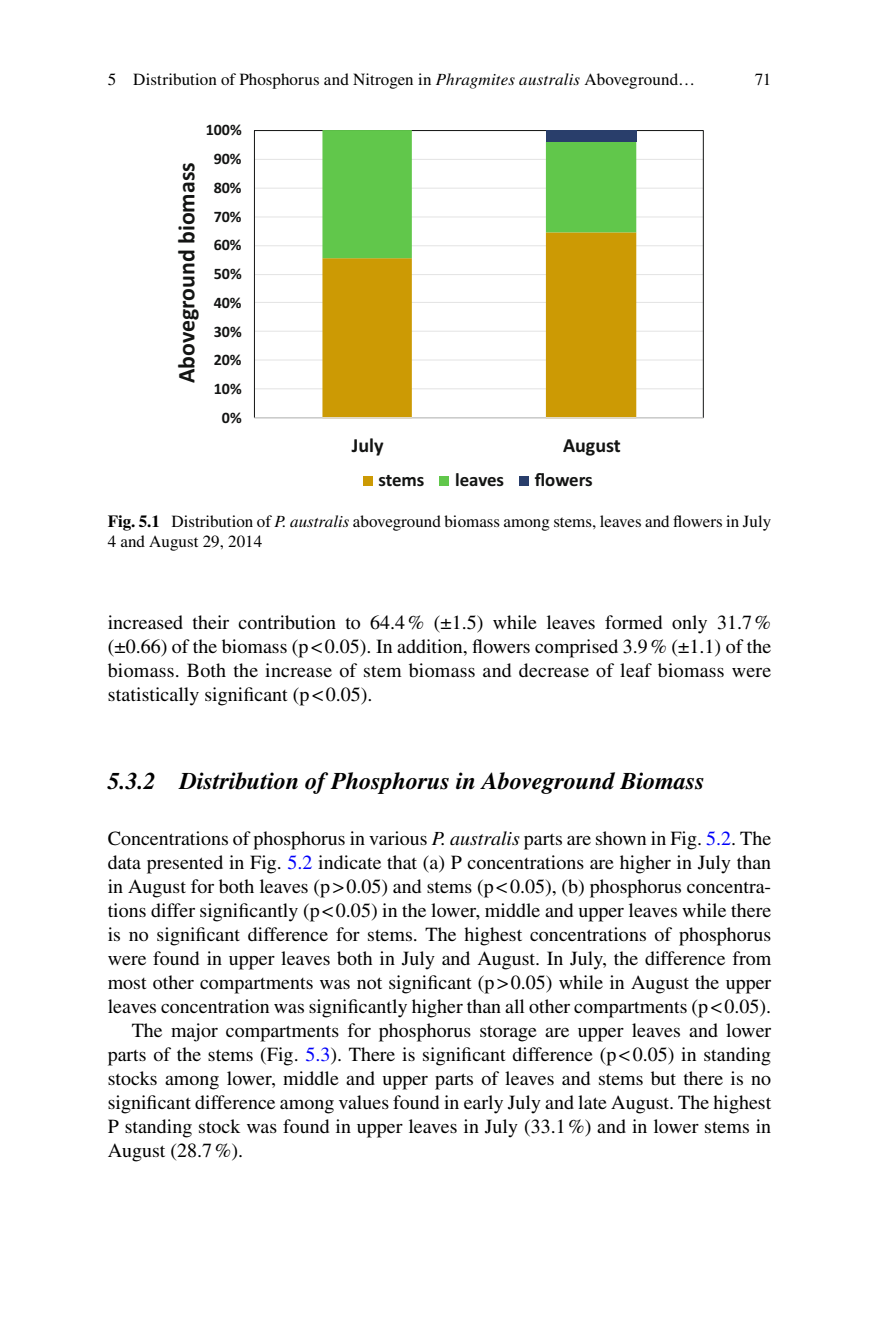
<style>
.page{position:relative;width:879px;height:1333px;background:#fff}
.page>*{position:absolute;margin:0;border:0;box-sizing:border-box;transform-origin:0 0}
.t1{font:italic 700 24px "Nxxwjb Times";color:#000}
.t2{font:700 23.8px "Fsjqdg Calibri";color:#131413}
.t3{font:20px/24px "Twlwfk Times";color:#000;text-align:justify}
.t4{font:700 20px "Fsjqdg Calibri";color:#131413}
.t5{font:700 18.8px "Fsjqdg Calibri";color:#131413}
.t6{font:17px/20px "Twlwfk Times";color:#000}
.t7{font:700 16px "Fsjqdg Calibri";color:#131413}
.s1{font-family:"Hhrnpx Times";font-style:italic}
.s2{font-family:"Qwfqrr Times";font-weight:700}
.s3{color:#0000fa}
</style>
<div class="page">
<hr style="left:254px;top:388px;width:449px;height:1px;background:#e3e3e3">
<hr style="left:254px;top:359px;width:449px;height:1px;background:#e3e3e3">
<hr style="left:254px;top:331px;width:449px;height:1px;background:#e3e3e3">
<hr style="left:254px;top:302px;width:449px;height:1px;background:#e3e3e3">
<hr style="left:254px;top:274px;width:449px;height:1px;background:#e3e3e3">
<hr style="left:254px;top:245px;width:449px;height:1px;background:#e3e3e3">
<hr style="left:254px;top:216px;width:449px;height:1px;background:#e3e3e3">
<hr style="left:254px;top:188px;width:449px;height:1px;background:#e3e3e3">
<hr style="left:254px;top:159px;width:449px;height:1px;background:#e3e3e3">
<svg style="left:322px;top:258px;width:314px;height:159px;fill:#cc9a04"></svg>
<svg style="left:322px;top:130px;width:314px;height:128px"></svg>
<div style="left:546px;top:130px;width:90px;height:12px;background:#293e6b"></div>
<hr style="left:254px;top:417px;width:449px;height:1px;background:#e3e3e3">
<div style="left:363px;top:475px;width:10px;height:10px;background:#cc9a04"></div>
<div style="left:439px;top:475px;width:10px;height:10px;background:#61c74b"></div>
<div style="left:519px;top:475px;width:10px;height:10px;background:#293e6b"></div>
<p class="t6" style="left:108px;top:71px;width:589px">5 Distribution of Phosphorus and Nitrogen in <span class="s1">Phragmites australis</span> Aboveground…</p>
<p class="t7" style="left:206px;top:125px;width:37px">100%</p>
<p class="t2" style="left:178px;top:383px;width:222px;rotate:-90deg">Aboveground biomass</p>
<p class="t7" style="left:214px;top:153px;width:29px">90%</p>
<p class="t7" style="left:214px;top:182px;width:29px">80%</p>
<p class="t7" style="left:214px;top:211px;width:29px">70%</p>
<p class="t7" style="left:214px;top:239px;width:29px">60%</p>
<p class="t7" style="left:214px;top:268px;width:29px">50%</p>
<p class="t7" style="left:214px;top:297px;width:29px">40%</p>
<p class="t7" style="left:214px;top:326px;width:29px">30%</p>
<p class="t7" style="left:214px;top:354px;width:29px">20%</p>
<p class="t7" style="left:214px;top:383px;width:29px">10%</p>
<p class="t7" style="left:222px;top:412px;width:21px">0%</p>
<p class="t4" style="left:352px;top:438px;width:33px">July</p>
<p class="t4" style="left:563px;top:438px;width:59px">August</p>
<p class="t6" style="left:755px;top:71px;width:18px">71</p>
<p class="t5" style="left:378px;top:473px;width:48px">stems</p>
<p class="t5" style="left:455px;top:473px;width:51px">leaves</p>
<p class="t5" style="left:535px;top:473px;width:60px">flowers</p>
<p class="t6" style="left:108px;top:513px;width:665px"><span class="s2">Fig. 5.1</span> Distribution of <span class="s1">P. australis</span> aboveground biomass among stems, leaves and flowers in July<br>4 and August 29, 2014</p>
<p class="t3" style="left:108px;top:612px;width:665px">increased their contribution to 64.4 % (±1.5) while leaves formed only 31.7 % (±0.66) of the biomass (p &lt; 0.05). In addition, flowers comprised 3.9 % (±1.1) of the biomass . Both the increase of stem biomass and decrease of leaf biomass were statistically significant (p &lt; 0.05).</p>
<p class="t1" style="left:108px;top:772px;width:598px">5.3.2 Distribution of Phosphorus in Aboveground Biomass</p>
<p class="t3" style="left:108px;top:828px;width:665px">Concentrations of phosphorus in various <span class="s1">P. australis</span> parts are shown in Fig. <span class="s3">5.2</span> . The</p>
<p class="t3" style="left:108px;top:852px;width:665px">data presented in Fig. <span class="s3">5.2</span> indicate that (a) P concentrations are higher in July than</p>
<p class="t3" style="left:108px;top:876px;width:665px">in August for both leaves (p &gt; 0.05) and stems (p &lt; 0.05), (b) phosphorus concentra-</p>
<p class="t3" style="left:108px;top:900px;width:665px">tions differ significantly (p &lt; 0.05) in the lower, middle and upper leaves while there</p>
<p class="t3" style="left:108px;top:924px;width:665px">is no significant difference for stems. The highest concentrations of phosphorus</p>
<p class="t3" style="left:108px;top:948px;width:665px">were found in upper leaves both in July and August. In July, the difference from</p>
<p class="t3" style="left:108px;top:972px;width:665px">most other compartments was not significant (p &gt; 0.05) while in August the upper</p>
<p class="t3" style="left:108px;top:996px;width:665px">leaves concentration was significantly higher than all other compartments (p &lt; 0.05).</p>
<p class="t3" style="left:132px;top:1020px;width:641px">The major compartments for phosphorus storage are upper leaves and lower</p>
<p class="t3" style="left:108px;top:1044px;width:665px">parts of the stems (Fig. <span class="s3">5.3</span> ). There is significant difference (p &lt; 0.05) in standing</p>
<p class="t3" style="left:108px;top:1068px;width:665px">stocks among lower, middle and upper parts of leaves and stems but there is no</p>
<p class="t3" style="left:108px;top:1092px;width:665px">significant difference among values found in early July and late August. The highest</p>
<p class="t3" style="left:108px;top:1116px;width:665px">P standing stock was found in upper leaves in July (33.1 %) and in lower stems in</p>
<p class="t3" style="left:108px;top:1140px;width:137px">August (28.7 %).</p>
</div>
